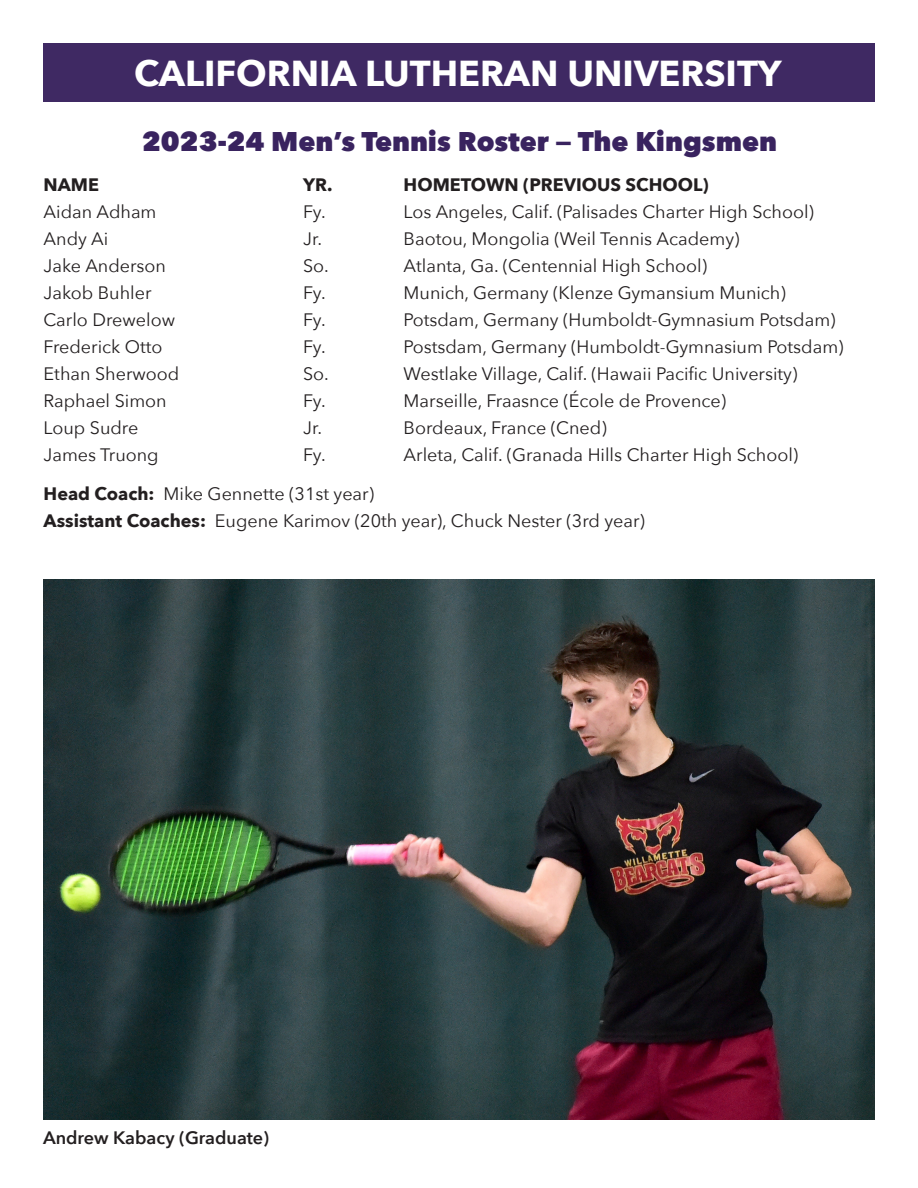
<style>
.page{position:relative;width:918px;height:1188px;background:#fff}
.page>*{position:absolute;margin:0;border:0;box-sizing:border-box;transform-origin:0 0}
.t1{font:700 36px "Avenir Next";color:#fff}
.t2{font:800 27px "Avenir Next";color:#39235f}
.t3{font:18px "Avenir Next";color:#231f20}
.t4{font:700 18px "Avenir Next";color:#231f20}
.t5{font:600 18px "Avenir Next";color:#231f20}
.s1{font-weight:700}
</style>
<div class="page">
<img style="left:43px;top:579px;width:832px;height:541px">
<div style="left:43px;top:43px;width:832px;height:59px;background:#3f2963"></div>
<p class="t1" style="left:134px;top:42px;width:649px">CALIFORNIA LUTHERAN UNIVERSITY</p>
<p class="t2" style="left:142px;top:125px;width:637px">2023-24 Men’s Tennis Roster — The Kingsmen</p>
<p class="t4" style="left:44px;top:169px;width:57px">NAME</p>
<p class="t4" style="left:303px;top:169px;width:31px">YR.</p>
<p class="t4" style="left:404px;top:169px;width:307px">HOMETOWN (PREVIOUS SCHOOL)</p>
<p class="t3" style="left:44px;top:196px;width:114px">Aidan Adham</p>
<p class="t3" style="left:303px;top:196px;width:24px">Fy.</p>
<p class="t3" style="left:404px;top:196px;width:412px">Los Angeles, Calif. (Palisades Charter High School)</p>
<p class="t3" style="left:44px;top:223px;width:66px">Andy Ai</p>
<p class="t3" style="left:303px;top:223px;width:21px">Jr.</p>
<p class="t3" style="left:404px;top:223px;width:337px">Baotou, Mongolia (Weil Tennis Academy)</p>
<p class="t3" style="left:44px;top:250px;width:124px">Jake Anderson</p>
<p class="t3" style="left:303px;top:250px;width:27px">So.</p>
<p class="t3" style="left:404px;top:250px;width:305px">Atlanta, Ga. (Centennial High School)</p>
<p class="t3" style="left:44px;top:277px;width:109px">Jakob Buhler</p>
<p class="t3" style="left:303px;top:277px;width:24px">Fy.</p>
<p class="t3" style="left:404px;top:277px;width:384px">Munich, Germany (Klenze Gymansium Munich)</p>
<p class="t3" style="left:44px;top:304px;width:133px">Carlo Drewelow</p>
<p class="t3" style="left:303px;top:304px;width:24px">Fy.</p>
<p class="t3" style="left:404px;top:304px;width:433px">Potsdam, Germany (Humboldt-Gymnasium Potsdam)</p>
<p class="t3" style="left:44px;top:331px;width:120px">Frederick Otto</p>
<p class="t3" style="left:303px;top:331px;width:24px">Fy.</p>
<p class="t3" style="left:404px;top:331px;width:441px">Postsdam, Germany (Humboldt-Gymnasium Potsdam)</p>
<p class="t3" style="left:44px;top:358px;width:137px">Ethan Sherwood</p>
<p class="t3" style="left:303px;top:358px;width:27px">So.</p>
<p class="t3" style="left:404px;top:358px;width:395px">Westlake Village, Calif. (Hawaii Pacific University)</p>
<p class="t3" style="left:44px;top:385px;width:125px">Raphael Simon</p>
<p class="t3" style="left:303px;top:385px;width:24px">Fy.</p>
<p class="t3" style="left:404px;top:385px;width:324px">Marseille, Fraasnce (École de Provence)</p>
<p class="t3" style="left:44px;top:412px;width:96px">Loup Sudre</p>
<p class="t3" style="left:303px;top:412px;width:21px">Jr.</p>
<p class="t3" style="left:404px;top:412px;width:205px">Bordeaux, France (Cned)</p>
<p class="t3" style="left:44px;top:439px;width:117px">James Truong</p>
<p class="t3" style="left:303px;top:439px;width:24px">Fy.</p>
<p class="t3" style="left:404px;top:439px;width:396px">Arleta, Calif. (Granada Hills Charter High School)</p>
<p class="t3" style="left:44px;top:478px;width:332px"><span class="s1">Head Coach:</span> Mike Gennette (31st year)</p>
<p class="t3" style="left:44px;top:505px;width:603px"><span class="s1">Assistant Coaches:</span> Eugene Karimov (20th year), Chuck Nester (3rd year)</p>
<p class="t5" style="left:43px;top:1122px;width:228px">Andrew Kabacy (Graduate)</p>
</div>
